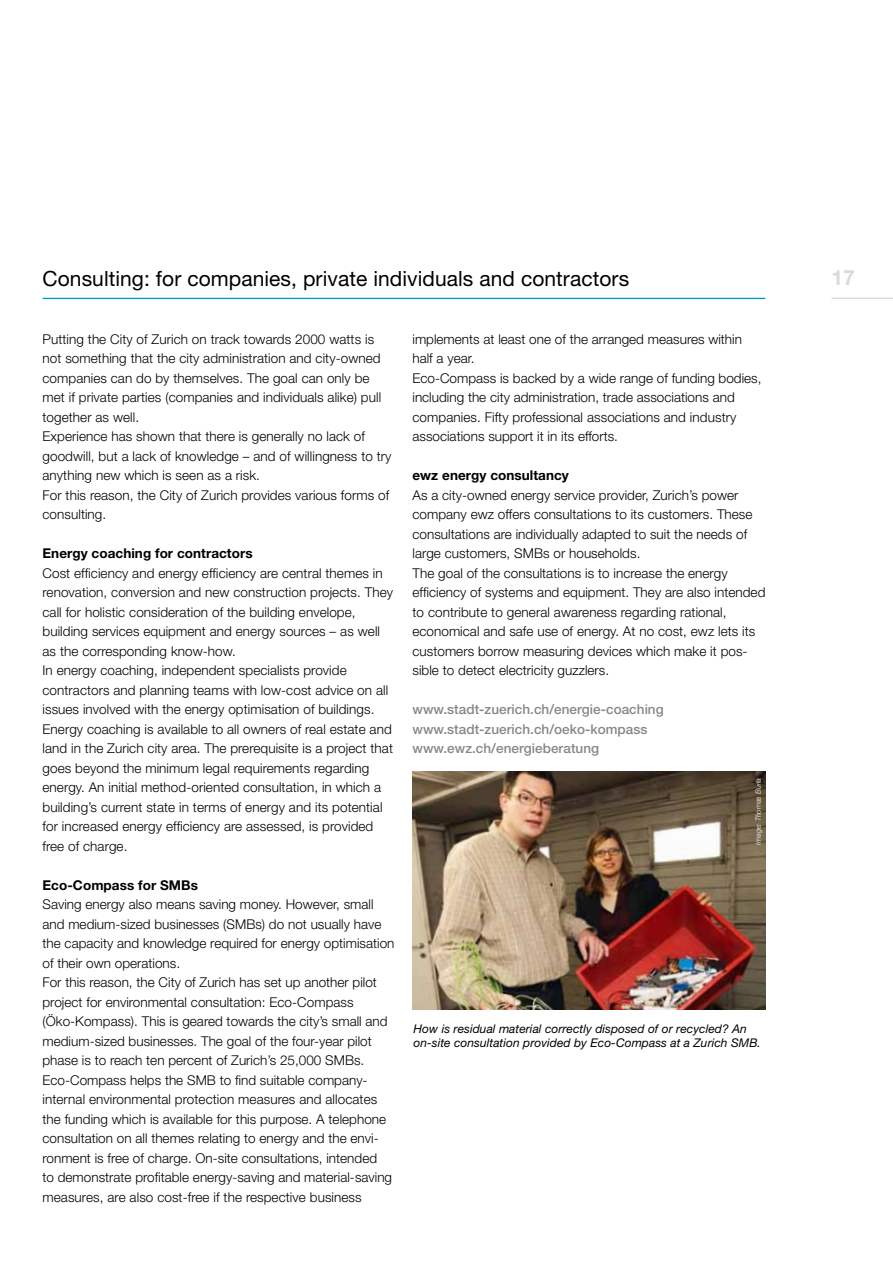
<style>
.page{position:relative;width:893px;height:1263px;background:#fff}
.page>*{position:absolute;margin:0;border:0;box-sizing:border-box;transform-origin:0 0}
.t1{font:21px "Helvetica Neue";letter-spacing:.005em;color:#000}
.t2{font:700 21px "Helvetica Neue";color:#d9dada}
.t3{font:300 13.5px/19.5px "Helvetica Neue";letter-spacing:.005em;color:#000}
.t4{font:500 13.5px/19.5px "Helvetica Neue";letter-spacing:.005em;color:#868786}
.t5{font:700 13.5px "Helvetica Neue";letter-spacing:.005em;color:#000}
.t6{font:italic 12px/14.7px "Helvetica Neue";letter-spacing:.005em;color:#000}
.t7{font:italic 300 7.2px "Helvetica Neue";color:#fff}
</style>
<div class="page">
<hr style="left:831px;top:298px;width:62px;height:1px;background:#d9dada">
<hr style="left:43px;top:298px;width:722px;height:1px;background:#009cc4">
<img style="left:412px;top:771px;width:353px;height:238px">
<h1 class="t1" style="left:43px;top:266px;width:588px">Consulting: for companies, private individuals and contractors</h1>
<p class="t3" style="left:43px;top:329px;width:350px">Putting the City of Zurich on track towards 2000 watts is not something that the city administration and city-owned companies can do by themselves. The goal can only be met if private parties (companies and individuals alike) pull together as well.<br>Experience has shown that there is generally no lack of goodwill, but a lack of knowledge – and of willingness to try anything new which is seen as a risk.<br>For this reason, the City of Zurich provides various forms of consulting.</p>
<p class="t5" style="left:43px;top:545px;width:212px">Energy coaching for contractors</p>
<p class="t3" style="left:43px;top:563px;width:352px">Cost efficiency and energy efficiency are central themes in renovation, conversion and new construction projects. They call for holistic consideration of the building envelope, building services equipment and energy sources – as well as the corresponding know-how.<br>In energy coaching, independent specialists provide contractors and planning teams with low-cost advice on all issues involved with the energy optimisation of buildings.<br>Energy coaching is available to all owners of real estate and land in the Zurich city area. The prerequisite is a project that goes beyond the minimum legal requirements regarding energy. An initial method-oriented consultation, in which a building’s current state in terms of energy and its potential for increased energy efficiency are assessed, is provided free of charge.</p>
<p class="t5" style="left:43px;top:877px;width:157px">Eco-Compass for SMBs</p>
<p class="t3" style="left:43px;top:894px;width:353px">Saving energy also means saving money. However, small and medium-sized businesses (SMBs) do not usually have the capacity and knowledge required for energy optimisation of their own operations.<br>For this reason, the City of Zurich has set up another pilot project for environmental consultation: Eco-Compass (Öko-Kompass). This is geared towards the city’s small and medium-sized businesses. The goal of the four-year pilot phase is to reach ten percent of Zurich’s 25,000 SMBs.<br>Eco-Compass helps the SMB to find suitable company&shy;internal environmental protection measures and allocates the funding which is available for this purpose. A telephone consultation on all themes relating to energy and the envi&shy;ronment is free of charge. On-site consultations, intended<br>to demonstrate profitable energy-saving and material-saving measures, are also cost-free if the respective business</p>
<p class="t3" style="left:412px;top:329px;width:351px">implements at least one of the arranged measures within half a year.<br>Eco-Compass is backed by a wide range of funding bodies, including the city administration, trade associations and companies. Fifty professional associations and industry associations support it in its efforts.</p>
<p class="t5" style="left:412px;top:467px;width:158px">ewz energy consultancy</p>
<p class="t3" style="left:412px;top:485px;width:354px">As a city-owned energy service provider, Zurich’s power company ewz offers consultations to its customers. These consultations are individually adapted to suit the needs of large customers, SMBs or households.<br>The goal of the consultations is to increase the energy efficiency of systems and equipment. They are also intended to contribute to general awareness regarding rational, economical and safe use of energy. At no cost, ewz lets its customers borrow measuring devices which make it pos&shy;sible to detect electricity guzzlers.</p>
<p class="t4" style="left:412px;top:700px;width:253px">www.stadt-zuerich.ch/energie-coaching www.stadt-zuerich.ch/oeko-kompass www.ewz.ch/energieberatung</p>
<p class="t7" style="left:754px;top:845px;width:68px;rotate:-90deg">Image: Thomas Burla</p>
<p class="t6" style="left:414px;top:1021px;width:349px">How is residual material correctly disposed of or recycled? An on-site consultation provided by Eco-Compass at a Zurich SMB.</p>
<h1 class="t2" style="left:831px;top:265px;width:25px">17</h1>
</div>
